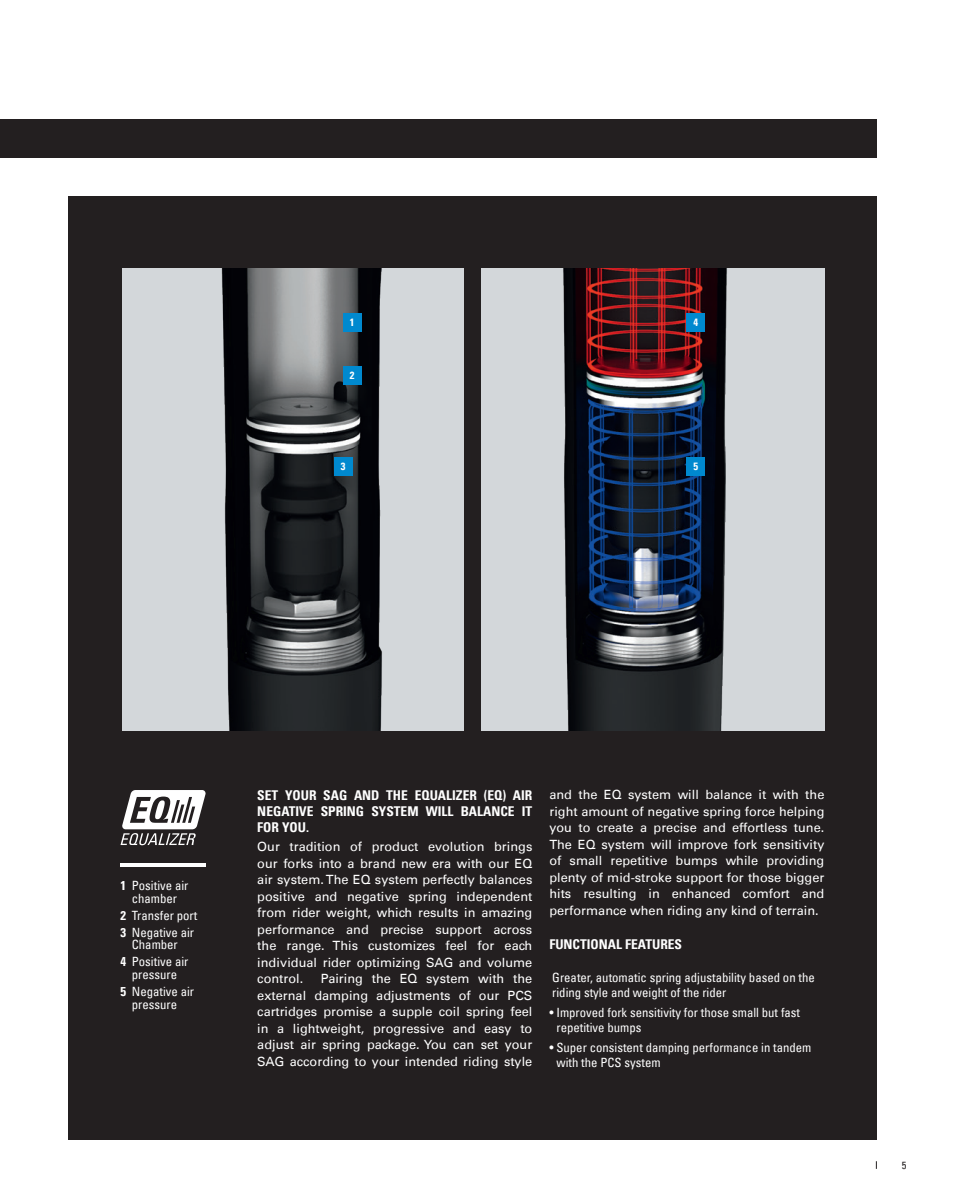
<style>
.page{position:relative;width:957px;height:1191px;background:#fff}
.page>*{position:absolute;margin:0;border:0;box-sizing:border-box;transform-origin:0 0}
.t1{font:700 condensed 13.5px/16.4px "Univers LT";color:#fff;text-align:justify}
.t2{font:12.75px/16.5px "Univers LT";color:#fff;text-align:justify}
.t3{font:condensed 12.75px/15.3px "Univers LT";color:#fff}
.t4{font:700 condensed 10.5px "Univers LT";color:#fff}
.t5{font:condensed 10.5px "Univers LT";color:#231f20}
.s1{font-weight:700}
</style>
<div class="page">
<div style="left:0;top:119px;width:876px;height:38px;background:#231f20"></div>
<div style="left:68px;top:196px;width:808px;height:944px;background:#231f20"></div>
<svg style="left:120px;top:790px;width:86px;height:55px"></svg>
<hr style="left:120px;top:864px;width:86px;height:3px;background:#fff">
<div style="left:480px;top:268px;width:344px;height:462px;background:#d3d7da"></div>
<img style="left:563px;top:268px;width:164px;height:462px">
<div style="left:122px;top:268px;width:341px;height:462px;background:#d3d7da"></div>
<img style="left:221px;top:268px;width:161px;height:462px">
<div style="left:343px;top:314px;width:18px;height:18px;background:#0089cf"></div>
<div style="left:334px;top:457px;width:18px;height:18px;background:#0089cf"></div>
<div style="left:343px;top:366px;width:18px;height:19px;background:#0089cf"></div>
<div style="left:687px;top:314px;width:18px;height:18px;background:#0089cf"></div>
<div style="left:687px;top:457px;width:18px;height:18px;background:#0089cf"></div>
<p class="t4" style="left:350px;top:316px;width:6px">1</p>
<p class="t4" style="left:350px;top:369px;width:6px">2</p>
<p class="t4" style="left:341px;top:459px;width:6px">3</p>
<p class="t4" style="left:693px;top:316px;width:6px">4</p>
<p class="t4" style="left:693px;top:459px;width:6px">5</p>
<p class="t3" style="left:120px;top:878px;width:69px;line-height:12.8px;text-align:center"><span class="s1">1</span> Positive air chamber</p>
<p class="t3" style="left:120px;top:906px;width:78px;line-height:17px"><span class="s1">2</span> Transfer port<br><span class="s1">3</span> Negative air</p>
<p class="t3" style="left:120px;top:936px;width:69px;line-height:17px;text-align:center">Chamber<br><span class="s1">4</span> Positive air</p>
<p class="t3" style="left:120px;top:965px;width:75px;line-height:17px;text-align:center">pressure<br><span class="s1">5</span> Negative air</p>
<p class="t3" style="left:132px;top:996px;width:47px">pressure</p>
<p class="t1" style="left:257px;top:786px;width:276px">SET YOUR SAG AND THE EQUALIZER (EQ) AIR NEGATIVE SPRING SYSTEM WILL BALANCE IT FOR YOU.</p>
<p class="t2" style="left:257px;top:838px;width:276px">Our tradition of product evolution brings our forks into a brand new era with our EQ air system. The EQ system perfectly balances positive and negative spring independent from rider weight, which results in amazing performance and precise support across the range. This customizes feel for each individual rider optimizing SAG and volume control.</p>
<p class="t2" style="left:257px;top:970px;width:276px;text-indent:64px">Pairing the EQ system with the external damping adjustments of our PCS cartridges promise a supple coil spring feel in a lightweight, progressive and easy to adjust air spring package. You can set your SAG according to your intended riding style</p>
<p class="t2" style="left:549px;top:786px;width:276px">and the EQ system will balance it with the right amount of negative spring force helping you to create a precise and effortless tune.<br>The EQ system will improve fork sensitivity of small repetitive bumps while providing plenty of mid-stroke support for those bigger hits resulting in enhanced comfort and performance when riding any kind of terrain.</p>
<p class="t1" style="left:549px;top:936px;width:134px">FUNCTIONAL FEATURES</p>
<p class="t3" style="left:552px;top:969px;width:264px">Greater, automatic spring adjustability based on the riding style and weight of the rider</p>
<p class="t3" style="left:556px;top:1004px;width:245px;text-indent:-7px">• Improved fork sensitivity for those small but fast repetitive bumps</p>
<p class="t3" style="left:556px;top:1039px;width:256px;text-indent:-7px">• Super consistent damping performance in tandem with the PCS system</p>
<p class="t5" style="left:901px;top:1158px;width:6px">5</p>
</div>
